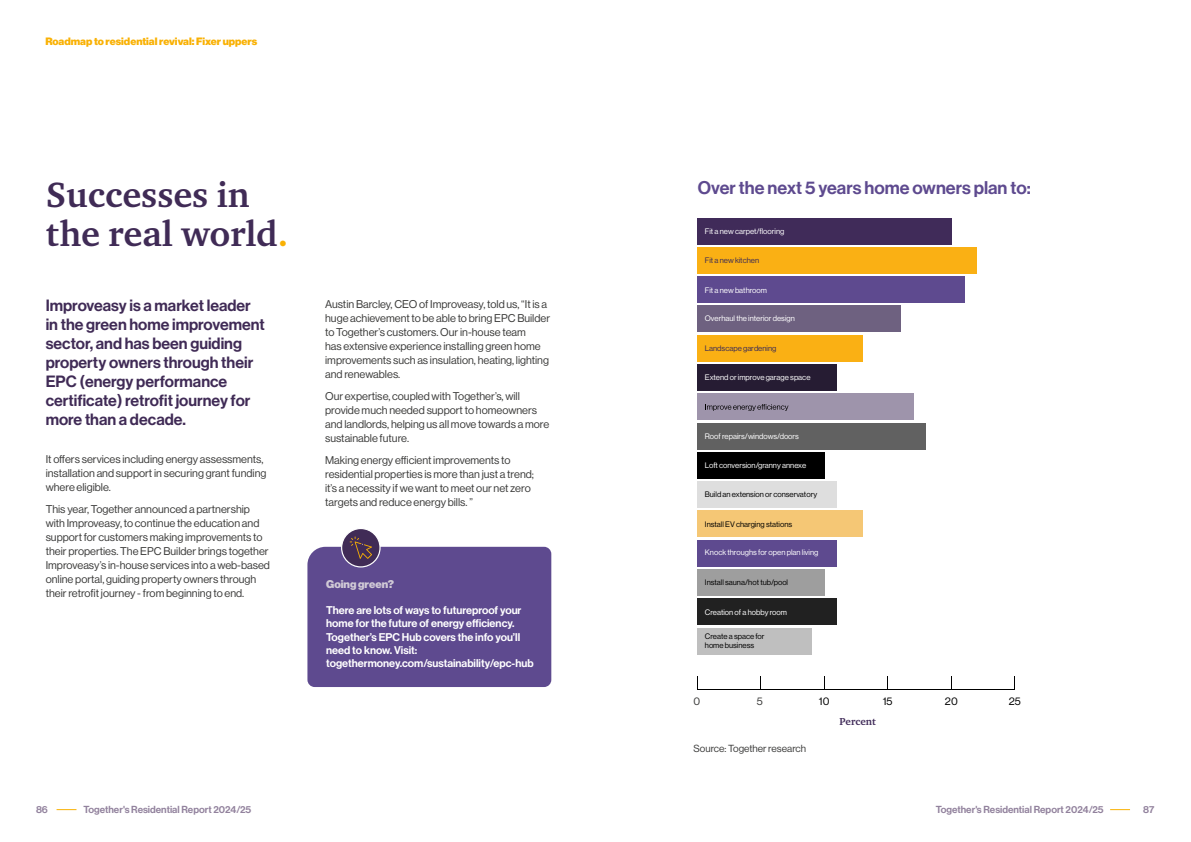
<style>
.page{position:relative;width:1191px;height:842px;background:#fff}
.page>*{position:absolute;margin:0;border:0;box-sizing:border-box;transform-origin:0 0}
.t1{font:700 36px/39px "Charter ITC Pro";color:#402b56}
.t2{font:18px "N Haas Grotesk DS Pro 65 Md";color:#5e4a8f}
.t3{font:16px/19px "N Haas Grotesk DS Pro 65 Md";color:#402b56}
.t4{font:11px/14px "N Haas Grotesk DS Pro 55 Rg";color:#3c3c3b}
.t5{font:11px/13.2px "N Haas Grotesk DS Pro 65 Md";color:#fff}
.t6{font:11px "N Haas Grotesk DS Pro 95 Blk";color:#d0c9d6}
.t7{font:10.9px "N Haas Grotesk DS Pro 55 Rg";color:#000}
.t8{font:10.9px "N Haas Grotesk DS Pro 55 Rg";color:#3c3c3b}
.t9{font:10.4px "N Haas Grotesk DS Pro 95 Blk";color:#f9b104}
.t10{font:700 10.4px "Charter ITC Pro";color:#402b59}
.t11{font:10.1px "N Haas Grotesk DS Pro 55 Rg";color:#3c3c3b}
.t12{font:10px "N Haas Grotesk DS Pro 65 Md";color:#92829d}
.t13{font:7.8px "N Haas Grotesk DS Pro 55 Rg";color:#fff}
.t14{font:7.8px/9.4px "N Haas Grotesk DS Pro 55 Rg";color:#000}
.t15{font:7.8px "N Haas Grotesk DS Pro 55 Rg";color:#3b2b57}
.s1{color:#f9b104}
</style>
<div class="page">
<svg style="left:341px;top:528px;width:39px;height:39px"></svg>
<div style="left:341px;top:528px;width:39px;height:39px;border:1px solid #fff;border-radius:50%"></div>
<svg style="left:307px;top:536px;width:244px;height:151px;background:#685595"></svg>
<hr style="left:697px;top:690px;width:318px;height:1px;background:#000">
<svg style="left:697px;top:676px;width:1px;height:14px"></svg>
<svg style="left:760px;top:676px;width:1px;height:14px"></svg>
<svg style="left:824px;top:676px;width:1px;height:14px"></svg>
<svg style="left:887px;top:676px;width:1px;height:14px"></svg>
<svg style="left:951px;top:676px;width:1px;height:14px"></svg>
<svg style="left:1014px;top:676px;width:1px;height:14px"></svg>
<div style="left:697px;top:628px;width:114px;height:26px;background:#bfbfbf"></div>
<div style="left:697px;top:599px;width:140px;height:26px;background:#212121"></div>
<div style="left:697px;top:569px;width:127px;height:27px;background:#9e9e9e"></div>
<div style="left:697px;top:540px;width:140px;height:26px;background:#5e4a8f"></div>
<div style="left:697px;top:511px;width:165px;height:26px;background:#f5c775"></div>
<div style="left:697px;top:481px;width:140px;height:27px;background:#dedede"></div>
<div style="left:697px;top:452px;width:127px;height:27px;background:#000"></div>
<div style="left:697px;top:423px;width:229px;height:26px;background:#616161"></div>
<div style="left:697px;top:394px;width:216px;height:26px;background:#9e94ab"></div>
<div style="left:697px;top:364px;width:140px;height:27px;background:#261c33"></div>
<div style="left:697px;top:335px;width:165px;height:26px;background:#fab014"></div>
<div style="left:697px;top:306px;width:203px;height:26px;background:#6e6180"></div>
<div style="left:697px;top:276px;width:267px;height:27px;background:#5e4a8f"></div>
<div style="left:697px;top:247px;width:279px;height:27px;background:#fab014"></div>
<div style="left:697px;top:218px;width:254px;height:26px;background:#402b59"></div>
<svg style="left:705px;top:404px;width:83px;height:7px"></svg>
<svg style="left:57px;top:809px;width:19px;height:1px"></svg>
<svg style="left:1110px;top:809px;width:20px;height:1px"></svg>
<p class="t9" style="left:45px;top:36px;width:213px">Roadmap to residential revival: Fixer uppers</p>
<h1 class="t1" style="left:46px;top:175px;width:244px">Successes in the real world<span class="s1">.</span></h1>
<h3 class="t3" style="left:46px;top:297px;width:221px">Improveasy is a market leader in the green home improvement sector, and has been guiding property owners through their<br>EPC (energy performance certificate) retrofit journey for more than a decade.</h3>
<p class="t4" style="left:46px;top:452px;width:222px">It offers services including energy assessments, installation and support in securing grant funding where eligible.</p>
<p class="t4" style="left:46px;top:503px;width:226px">This year, Together announced a partnership with Improveasy, to continue the education and support for customers making improvements to their properties. The EPC Builder brings together Improveasy’s in-house services into a web-based online portal, guiding property owners through their retrofit journey - from beginning to end.</p>
<p class="t4" style="left:325px;top:297px;width:226px">Austin Barcley, CEO of Improveasy, told us, “It is a huge achievement to be able to bring EPC Builder to Together’s customers. Our in-house team<br>has extensive experience installing green home improvements such as insulation, heating, lighting and renewables.</p>
<p class="t4" style="left:325px;top:389px;width:226px">Our expertise, coupled with Together’s, will provide much needed support to homeowners and landlords, helping us all move towards a more sustainable future.</p>
<p class="t4" style="left:325px;top:454px;width:210px">Making energy efficient improvements to residential properties is more than just a trend; it’s a necessity if we want to meet our net zero targets and reduce energy bills. ”</p>
<p class="t6" style="left:326px;top:578px;width:70px">Going green?</p>
<p class="t5" style="left:326px;top:604px;width:209px">There are lots of ways to futureproof your home for the future of energy efficiency.<br>Together’s EPC Hub covers the info you’ll need to know. Visit: togethermoney.com/sustainability/epc-hub</p>
<h2 class="t2" style="left:698px;top:177px;width:334px">Over the next 5 years home owners plan to:</h2>
<p class="t13" style="left:705px;top:227px;width:81px">Fit a new carpet/flooring</p>
<p class="t15" style="left:705px;top:256px;width:56px">Fit a new kitchen</p>
<p class="t13" style="left:705px;top:285px;width:64px">Fit a new bathroom</p>
<p class="t13" style="left:705px;top:314px;width:91px">Overhaul the interior design</p>
<p class="t15" style="left:705px;top:344px;width:73px">Landscape gardening</p>
<p class="t13" style="left:705px;top:373px;width:107px">Extend or improve garage space</p>
<p class="t13" style="left:705px;top:431px;width:96px">Roof repairs/windows/doors</p>
<p class="t13" style="left:705px;top:461px;width:103px">Loft conversion/granny annexe</p>
<p class="t14" style="left:705px;top:490px;width:114px">Build an extension or conservatory</p>
<p class="t14" style="left:705px;top:520px;width:89px">Install EV charging stations</p>
<p class="t13" style="left:705px;top:548px;width:115px">Knock throughs for open plan living</p>
<p class="t14" style="left:705px;top:578px;width:85px">Install sauna/hot tub/pool</p>
<p class="t13" style="left:705px;top:608px;width:83px">Creation of a hobby room</p>
<p class="t14" style="left:705px;top:631px;width:61px">Create a space for home business</p>
<p class="t8" style="left:693px;top:695px;width:8px">0</p>
<p class="t8" style="left:757px;top:695px;width:8px">5</p>
<p class="t11" style="left:693px;top:742px;width:114px">Source: Together research</p>
<p class="t7" style="left:819px;top:695px;width:12px">10</p>
<p class="t7" style="left:883px;top:695px;width:11px">15</p>
<p class="t7" style="left:945px;top:695px;width:14px">20</p>
<p class="t7" style="left:1009px;top:695px;width:14px">25</p>
<p class="t10" style="left:839px;top:715px;width:38px">Percent</p>
<p class="t12" style="left:36px;top:803px;width:13px">86</p>
<p class="t12" style="left:83px;top:804px;width:169px">Together's Residential Report 2024/25</p>
<p class="t12" style="left:935px;top:804px;width:169px">Together's Residential Report 2024/25</p>
<p class="t12" style="left:1143px;top:803px;width:13px">87</p>
</div>
